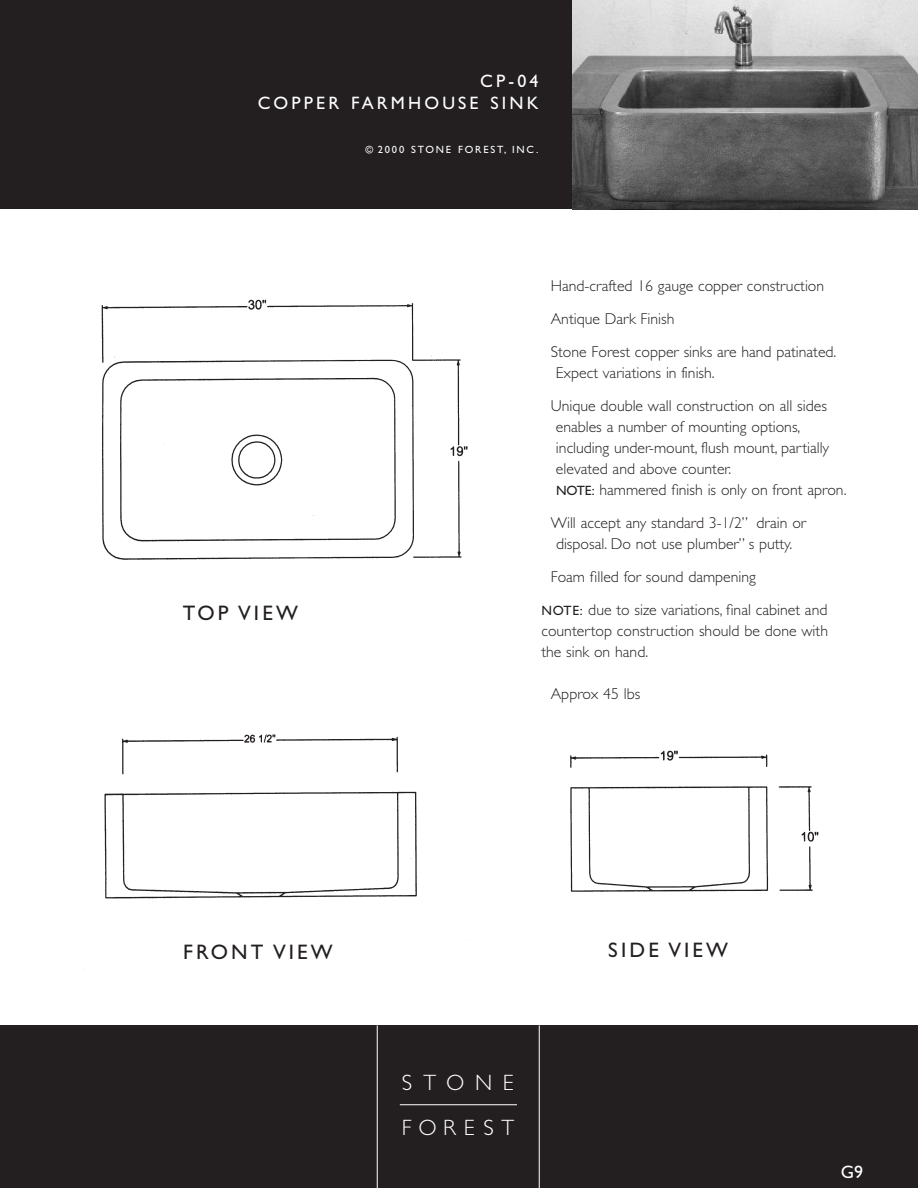
<style>
.page{position:relative;width:918px;height:1188px;background:#fff}
.page>*{position:absolute;margin:0;border:0;box-sizing:border-box;transform-origin:0 0}
.t1{font:300 22.2px/44.5px "Gill Sans";letter-spacing:.395em;color:#fff}
.t2{font:21px "Gill Sans";letter-spacing:.15em;color:#231f20}
.t3{font:18px/21.6px "Gill Sans";letter-spacing:.175em;color:#fff;text-align:right}
.t4{font:300 15.75px/21px "Gill Sans";color:#231f20}
.t5{font:10.5px "Gill Sans";letter-spacing:.175em;color:#fff}
.s1{font-weight:400;font-size:13.5px}
</style>
<div class="page">
<img style="left:101px;top:299px;width:367px;height:261px">
<img style="left:83px;top:734px;width:736px;height:236px">
<div style="left:147px;top:929px;width:222px;height:62px;background:#fff"></div>
<div style="left:557px;top:928px;width:222px;height:61px;background:#fff"></div>
<div style="left:0;top:0;width:679px;height:209px;background:#231f20"></div>
<div style="left:0;top:1025px;width:918px;height:163px;background:#231f20"></div>
<div style="left:378px;top:1025px;width:162px;height:162px;border:1px solid #231f20"></div>
<hr style="left:400px;top:1104px;width:117px;height:1px;background:#fff">
<hr style="left:377px;top:1025px;width:1px;height:163px;background:#fff">
<hr style="left:539px;top:1025px;width:1px;height:163px;background:#fff">
<img style="left:572px;top:0;width:346px;height:209px">
<p class="t3" style="left:258px;top:70px;width:282px">CP-04<br>COPPER FARMHOUSE SINK</p>
<p class="t5" style="left:366px;top:143px;width:174px">© 2000 STONE FOREST, INC.</p>
<h2 class="t2" style="left:183px;top:600px;width:116px">TOP VIEW</h2>
<p class="t4" style="left:551px;top:269px;width:287px;line-height:33px">Hand-crafted 16 gauge copper construction<br>Antique Dark Finish<br>Stone Forest copper sinks are hand patinated.</p>
<p class="t4" style="left:551px;top:356px;width:278px;line-height:33px;text-indent:5px">Expect variations in finish.<br>Unique double wall construction on all sides</p>
<p class="t4" style="left:556px;top:416px;width:292px">enables a number of mounting options, including under-mount, flush mount, partially elevated and above counter.<br><span class="s1">NOTE:</span> hammered finish is only on front apron.</p>
<p class="t4" style="left:551px;top:512px;width:257px;text-align:center">Will accept any standard 3-1/2” drain or disposal. Do not use plumber” s putty.</p>
<p class="t4" style="left:542px;top:560px;width:287px;line-height:33px;text-indent:9px">Foam filled for sound dampening<br><span class="s1">NOTE:</span> due to size variations, final cabinet and</p>
<p class="t4" style="left:541px;top:620px;width:288px">countertop construction should be done with the sink on hand.</p>
<p class="t4" style="left:551px;top:683px;width:91px">Approx 45 lbs</p>
<h2 class="t2" style="left:183px;top:939px;width:151px">FRONT VIEW</h2>
<h2 class="t2" style="left:608px;top:938px;width:121px">SIDE VIEW</h2>
<h1 class="t1" style="left:402px;top:1060px;width:114px">STONE<br>FOREST</h1>
<p class="t3" style="left:841px;top:1161px;width:24px">G9</p>
</div>
